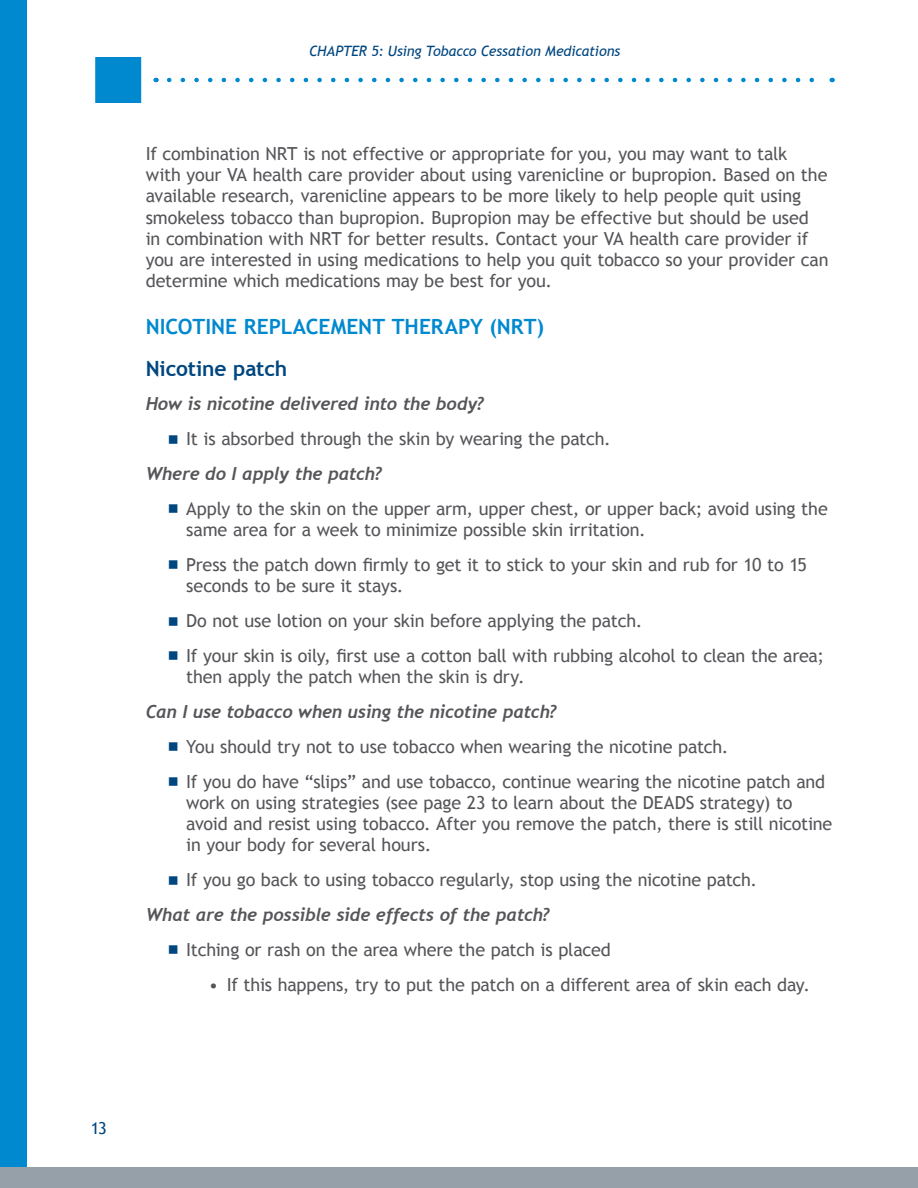
<style>
.page{position:relative;width:918px;height:1188px;background:#fff}
.page>*{position:absolute;margin:0;border:0;box-sizing:border-box;transform-origin:0 0}
.t1{font:700 21px "Trebuchet MS";color:#0089cf}
.t2{font:700 21px "Trebuchet MS";letter-spacing:-.005em;color:#00467f}
.t3{font:18px/21.3px "Trebuchet MS";letter-spacing:-.01em;color:#56565a}
.t4{font:italic 700 18px "Trebuchet";letter-spacing:-.015em;color:#56565a}
.t5{font:16.5px "Trebuchet MS";color:#00467f}
.t6{font:italic 14.25px "Trebuchet MS";letter-spacing:-.01em;color:#00467f}
</style>
<div class="page">
<div style="left:91px;top:52px;width:55px;height:55px;background:#0089cf;border:4px solid #fff"></div>
<div style="left:0;top:1167px;width:918px;height:21px;background:#95a0a9"></div>
<svg style="left:169px;top:78px;width:645px;height:4px"></svg>
<div style="left:0;top:0;width:27px;height:1167px;background:#0089cf"></div>
<p class="t6" style="left:309px;top:43px;width:313px">CHAPTER 5: Using Tobacco Cessation Medications</p>
<p class="t3" style="left:146px;top:143px;width:684px">If combination NRT is not effective or appropriate for you, you may want to talk<br>with your VA health care provider about using varenicline or bupropion. Based on the available research, varenicline appears to be more likely to help people quit using smokeless tobacco than bupropion. Bupropion may be effective but should be used<br>in combination with NRT for better results. Contact your VA health care provider if you are interested in using medications to help you quit tobacco so your provider can determine which medications may be best for you.</p>
<h2 class="t1" style="left:146px;top:314px;width:400px">NICOTINE REPLACEMENT THERAPY (NRT)</h2>
<h3 class="t2" style="left:146px;top:355px;width:143px">Nicotine patch</h3>
<h4 class="t4" style="left:146px;top:393px;width:340px">How is nicotine delivered into the body?</h4>
<p class="t3" style="left:186px;top:429px;width:426px">It is absorbed through the skin by wearing the patch.</p>
<h4 class="t4" style="left:146px;top:463px;width:238px">Where do I apply the patch?</h4>
<p class="t3" style="left:186px;top:498px;width:643px">Apply to the skin on the upper arm, upper chest, or upper back; avoid using the same area for a week to minimize possible skin irritation.</p>
<p class="t3" style="left:186px;top:554px;width:622px">Press the patch down firmly to get it to stick to your skin and rub for 10 to 15 seconds to be sure it stays.</p>
<p class="t3" style="left:186px;top:610px;width:458px">Do not use lotion on your skin before applying the patch.</p>
<p class="t3" style="left:186px;top:645px;width:639px">If your skin is oily, first use a cotton ball with rubbing alcohol to clean the area; then apply the patch when the skin is dry.</p>
<h4 class="t4" style="left:146px;top:701px;width:413px">Can I use tobacco when using the nicotine patch?</h4>
<p class="t3" style="left:186px;top:736px;width:544px">You should try not to use tobacco when wearing the nicotine patch.</p>
<p class="t3" style="left:186px;top:771px;width:648px">If you do have “slips” and use tobacco, continue wearing the nicotine patch and work on using strategies (see page 23 to learn about the DEADS strategy) to avoid and resist using tobacco. After you remove the patch, there is still nicotine in your body for several hours.</p>
<p class="t3" style="left:186px;top:870px;width:573px">If you go back to using tobacco regularly, stop using the nicotine patch.</p>
<h4 class="t4" style="left:146px;top:904px;width:406px">What are the possible side effects of the patch?</h4>
<p class="t3" style="left:186px;top:939px;width:426px">Itching or rash on the area where the patch is placed</p>
<p class="t3" style="left:209px;top:974px;width:603px">• If this happens, try to put the patch on a different area of skin each day.</p>
<p class="t5" style="left:91px;top:1118px;width:18px">13</p>
</div>
